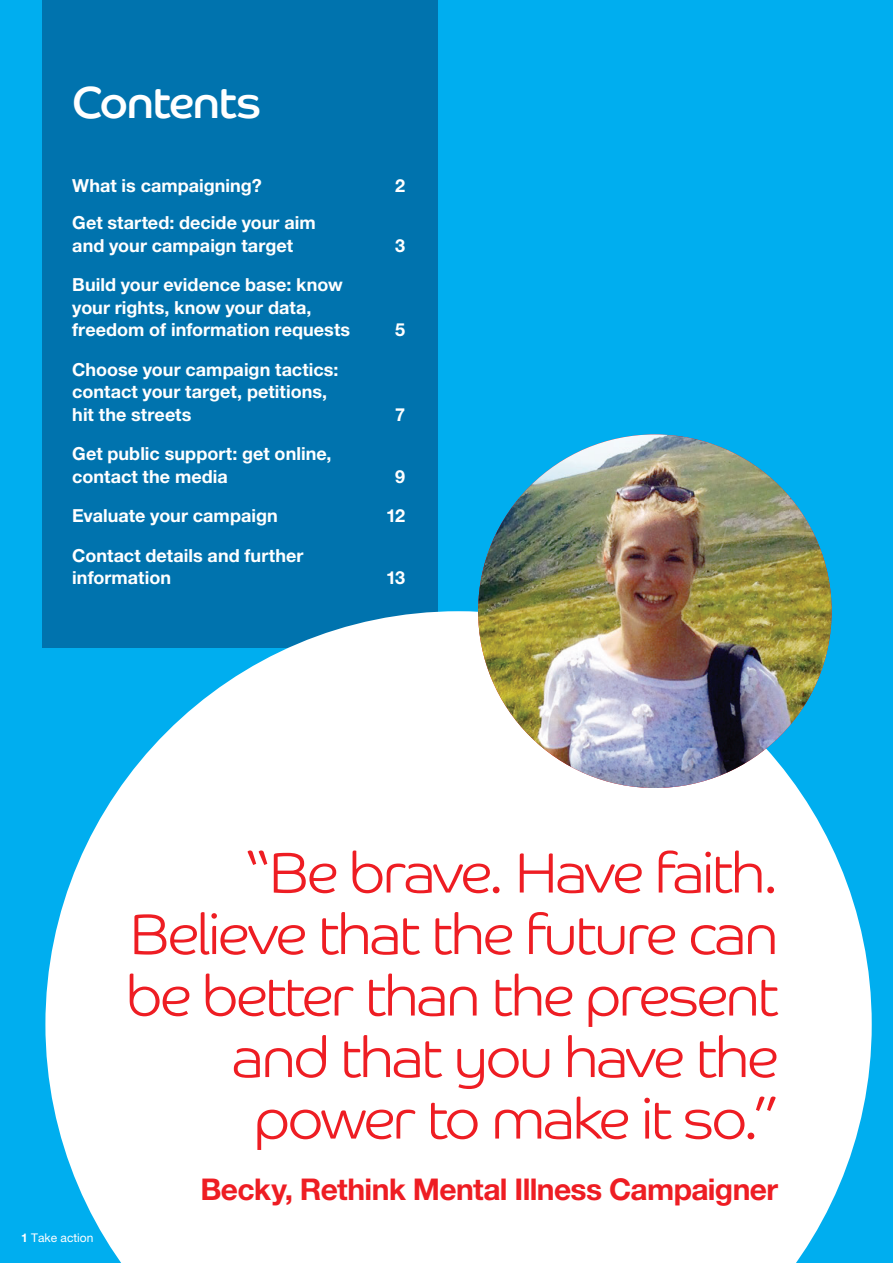
<style>
.page{position:relative;width:893px;height:1263px;background:#00aeef}
.page>*{position:absolute;margin:0;border:0;box-sizing:border-box;transform-origin:0 0}
.t1{font:300 57px/61.5px "Co Rethink";letter-spacing:-.03em;color:#ee1d23;text-align:right}
.t2{font:45px "Co Rethink";letter-spacing:-.025em;color:#fff}
.t3{font:700 30px "Helvetica Neue LT Pro";letter-spacing:-.02em;color:#ee1d23}
.t4{font:700 18px/22.5px "Helvetica Neue LT Pro";color:#fff}
.t5{font:12px "Helvetica Neue LT Pro";color:#fff}
.s1{font-weight:700}
</style>
<div class="page">
<div style="left:43px;top:0;width:395px;height:647px;background:#0073ae"></div>
<svg style="left:45px;top:611px;width:827px;height:652px;background:#dcf2fb"></svg>
<img style="left:478px;top:434px;width:354px;height:354px;border-radius:177px">
<h2 class="t2" style="left:72px;top:75px;width:190px">Contents</h2>
<p class="t4" style="left:72px;top:174px;width:191px">What is campaigning?</p>
<p class="t4" style="left:395px;top:174px;width:12px">2</p>
<p class="t4" style="left:72px;top:211px;width:245px">Get started: decide your aim and your campaign target</p>
<p class="t4" style="left:395px;top:234px;width:12px">3</p>
<p class="t4" style="left:72px;top:273px;width:279px">Build your evidence base: know your rights, know your data, freedom of information requests</p>
<p class="t4" style="left:72px;top:358px;width:268px">Choose your campaign tactics: contact your target, petitions, hit the streets</p>
<p class="t4" style="left:72px;top:442px;width:261px">Get public support: get online, contact the media</p>
<p class="t4" style="left:395px;top:318px;width:12px">5</p>
<p class="t4" style="left:395px;top:403px;width:12px">7</p>
<p class="t4" style="left:395px;top:465px;width:12px">9</p>
<p class="t4" style="left:72px;top:504px;width:207px">Evaluate your campaign</p>
<p class="t4" style="left:386px;top:504px;width:21px">12</p>
<p class="t4" style="left:72px;top:544px;width:233px">Contact details and further information</p>
<p class="t4" style="left:386px;top:566px;width:21px">13</p>
<p class="t5" style="left:21px;top:1230px;width:74px"><span class="s1">1</span> Take action</p>
<h1 class="t1" style="left:127px;top:841px;width:653px">“Be brave. Have faith.<br>Believe that the future can be better than the present and that you have the power to make it so.”</h1>
<h3 class="t3" style="left:200px;top:1171px;width:579px">Becky, Rethink Mental Illness Campaigner</h3>
</div>
